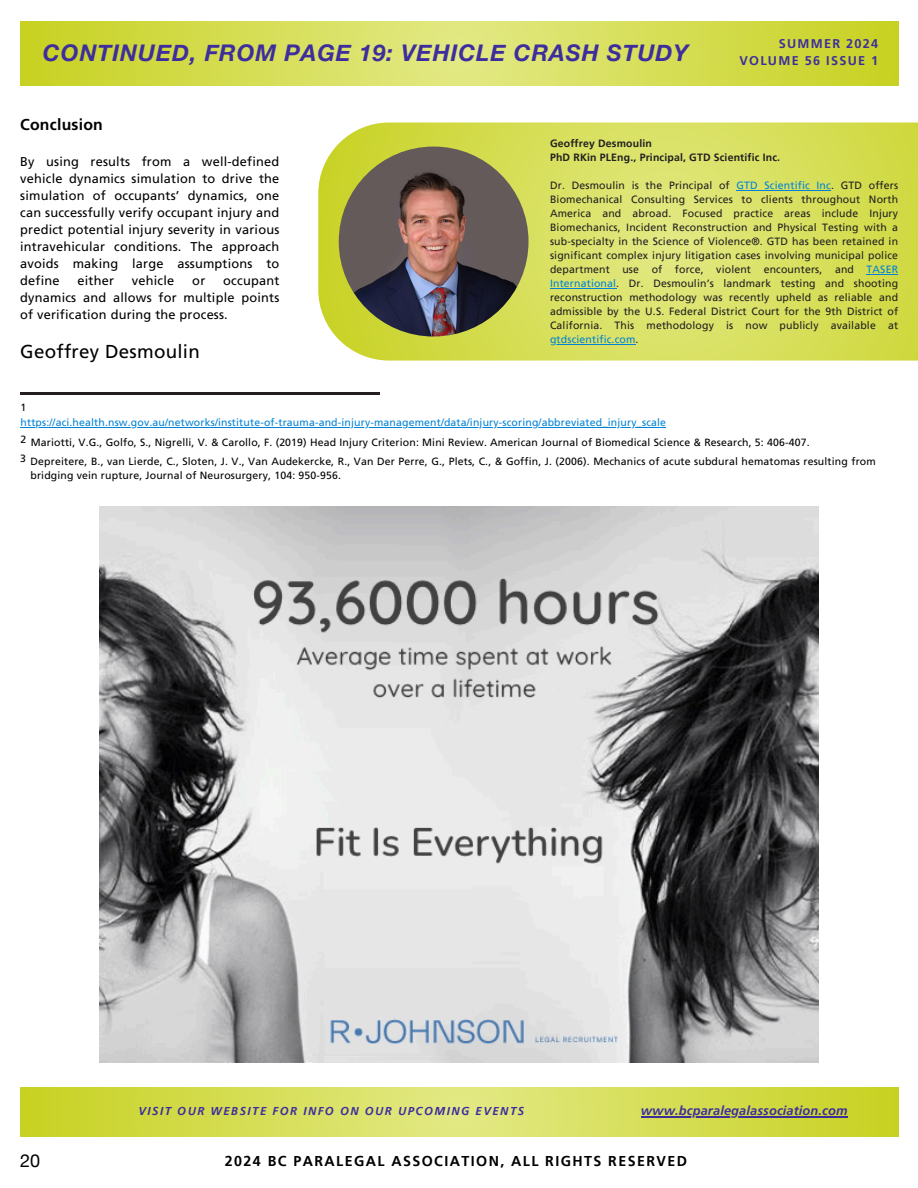
<style>
.page{position:relative;width:918px;height:1188px;background:#fff}
.page>*{position:absolute;margin:0;border:0;box-sizing:border-box;transform-origin:0 0}
.t1{font:italic 700 22.95px "Helvetica Neue";letter-spacing:.04em;color:#3e2e9d}
.t2{font:18.75px "Frutiger LT Std";letter-spacing:.015em;color:#000}
.t3{font:18px "Helvetica Neue";color:#000}
.t4{font:700 15.75px "Frutiger LT Std";letter-spacing:.015em;color:#000}
.t5{font:700 14.25px "Frutiger LT Pro";letter-spacing:.1em;color:#000}
.t6{font:12.75px/17.1px "Frutiger LT Std";letter-spacing:.015em;color:#000;text-align:justify}
.t7{font:italic 700 12.75px "Frutiger LT Pro";letter-spacing:.01em;color:#3e2e9d}
.t8{font:700 12.75px/17px "Frutiger LT Std";letter-spacing:.1em;color:#3e2e9d;text-align:right}
.t9{font:italic 700 11.4px "Frutiger LT Pro";letter-spacing:.13em;color:#3e2e9d}
.t10{font:10.5px/14px "Frutiger LT Pro";letter-spacing:.015em;color:#211f20;text-align:justify}
.t11{font:10.5px/14px "Frutiger LT Std";letter-spacing:.015em;color:#000}
.t12{font:10.5px "Frutiger LT Std";letter-spacing:.015em;color:#0083d6}
.t13{font:700 10.5px/14px "Frutiger LT Pro";letter-spacing:.015em;color:#211f20}
.s1{color:#0083d6}
</style>
<div class="page">
<svg style="left:20px;top:22px;width:878px;height:63px;background:#d4dd52"></svg>
<svg style="left:20px;top:1088px;width:878px;height:48px;background:#d4dc53"></svg>
<svg style="left:318px;top:123px;width:600px;height:238px;background:#d8df5e"></svg>
<hr style="left:737px;top:190px;width:94px;height:1px;background:#0083d6">
<hr style="left:867px;top:274px;width:31px;height:1px;background:#0083d6">
<hr style="left:550px;top:288px;width:66px;height:1px;background:#0083d6">
<hr style="left:550px;top:344px;width:86px;height:1px;background:#0083d6">
<hr style="left:20px;top:392px;width:360px;height:2px;background:#231f20">
<hr style="left:21px;top:427px;width:645px;height:1px;background:#0083d6">
<hr style="left:641px;top:1116px;width:207px;height:1px;background:#3e2e9d">
<img style="left:339px;top:147px;width:189px;height:190px;border-radius:50%">
<img style="left:99px;top:507px;width:719px;height:556px">
<h1 class="t1" style="left:43px;top:39px;width:647px">CONTINUED, FROM PAGE 19: VEHICLE CRASH STUDY</h1>
<p class="t8" style="left:739px;top:36px;width:140px">SUMMER 2024<br>VOLUME 56 ISSUE 1</p>
<h3 class="t4" style="left:20px;top:118px;width:84px">Conclusion</h3>
<p class="t6" style="left:20px;top:154px;width:261px">By using results from a well-defined vehicle dynamics simulation to drive the simulation of occupants’ dynamics, one can successfully verify occupant injury and predict potential injury severity in various intravehicular conditions. The approach avoids making large assumptions to define</p>
<p class="t6" style="left:78px;top:274px;width:38px">either</p>
<p class="t6" style="left:132px;top:274px;width:44px">vehicle</p>
<p class="t6" style="left:192px;top:274px;width:14px">or</p>
<p class="t6" style="left:20px;top:274px;width:261px;text-indent:203px">occupant dynamics and allows for multiple points of verification during the process.</p>
<h2 class="t2" style="left:20px;top:344px;width:181px">Geoffrey Desmoulin</h2>
<p class="t13" style="left:550px;top:136px;width:232px">Geoffrey Desmoulin<br>PhD RKin PLEng., Principal, GTD Scientific Inc.</p>
<p class="t10" style="left:550px;top:178px;width:350px">Dr. Desmoulin is the Principal of <span class="s1">GTD Scientific Inc</span>. GTD offers Biomechanical Consulting Services to clients throughout North America and abroad. Focused practice areas include Injury Biomechanics, Incident Reconstruction and Physical Testing with a sub-specialty in the Science of Violence®. GTD has been retained in significant complex injury litigation cases involving municipal police department use of force, violent encounters, and <span class="s1">TASER International</span>. Dr. Desmoulin’s landmark testing and shooting reconstruction methodology was recently upheld as reliable and admissible by the U.S. Federal District Court for the 9th District of California. This methodology is now publicly available at <span class="s1">gtdscientific.com</span>.</p>
<p class="t11" style="left:21px;top:401px;width:7px">1</p>
<p class="t11" style="left:20px;top:432px;width:8px;line-height:18.6px">2<br>3</p>
<p class="t12" style="left:21px;top:418px;width:647px">https://aci.health.nsw.gov.au/networks/institute-of-trauma-and-injury-management/data/injury-scoring/abbreviated_injury_scale</p>
<p class="t11" style="left:30px;top:455px;width:847px">Depreitere, B., van Lierde, C., Sloten, J. V., Van Audekercke, R., Van Der Perre, G., Plets, C., &amp; Goffin, J. (2006). Mechanics of acute subdural hematomas resulting from bridging vein rupture, Journal of Neurosurgery, 104: 950-956.</p>
<p class="t11" style="left:31px;top:436px;width:780px">Mariotti, V.G., Golfo, S., Nigrelli, V. &amp; Carollo, F. (2019) Head Injury Criterion: Mini Review. American Journal of Biomedical Science &amp; Research, 5: 406-407.</p>
<h3 class="t3" style="left:20px;top:1150px;width:22px">20</h3>
<p class="t9" style="left:139px;top:1105px;width:387px">VISIT OUR WEBSITE FOR INFO ON OUR UPCOMING EVENTS</p>
<p class="t7" style="left:641px;top:1103px;width:208px">www.bcparalegalassociation.com</p>
<h3 class="t5" style="left:225px;top:1152px;width:464px">2024 BC PARALEGAL ASSOCIATION, ALL RIGHTS RESERVED</h3>
</div>
